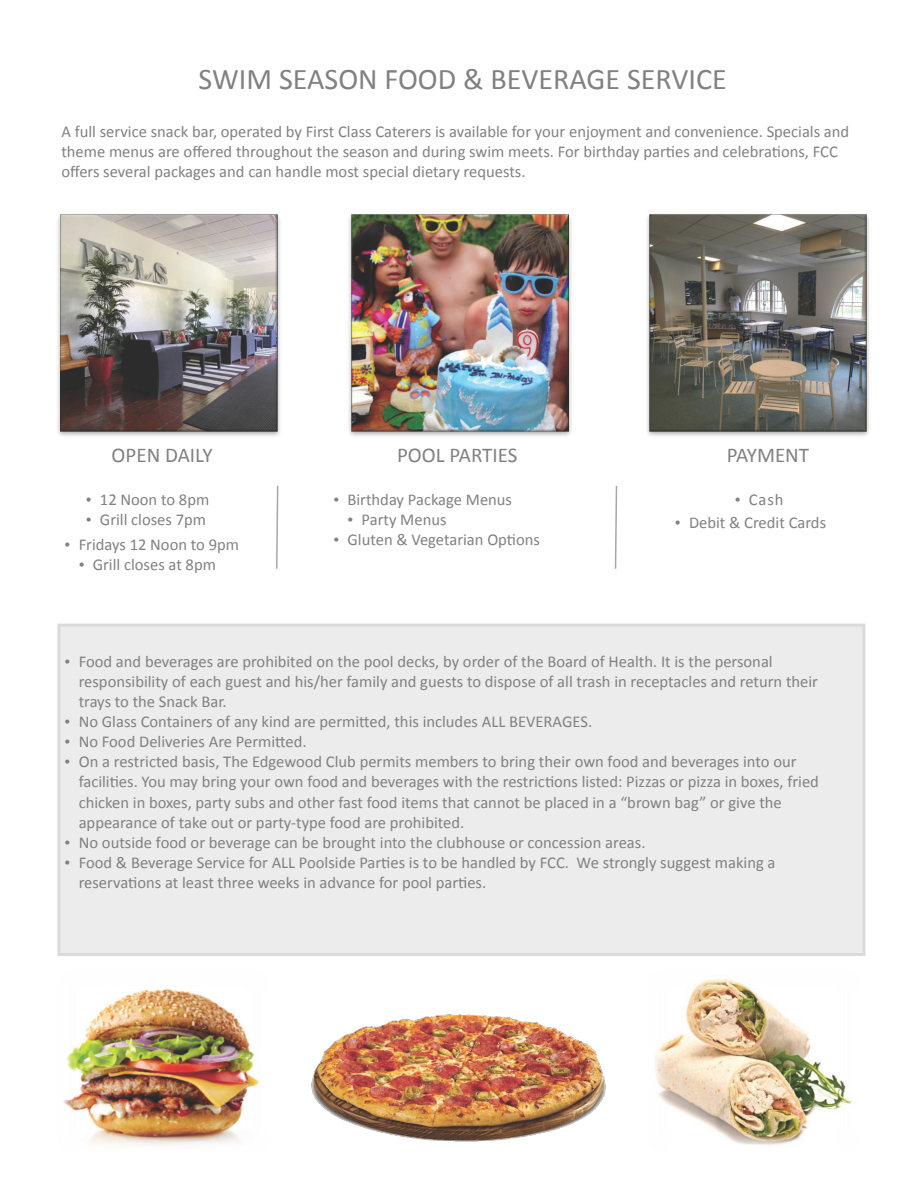
<style>
.page{position:relative;width:918px;height:1188px;background:#fff}
.page>*{position:absolute;margin:0;border:0;box-sizing:border-box;transform-origin:0 0}
.t1{font:30px "Calibri";color:#818181}
.t2{font:21px "Calibri";color:#818181}
.t3{font:16.65px "Calibri";color:#818181}
.t4{font:16.5px/20.1px "Calibri";color:#818181}
.s1{font-family:"Times New Roman"}
</style>
<div class="page">
<svg style="left:614px;top:486px;width:4px;height:83px"></svg>
<svg style="left:276px;top:486px;width:3px;height:83px"></svg>
<div style="left:59px;top:625px;width:805px;height:330px;background:#ececec"></div>
<div style="left:57px;top:624px;width:808px;height:332px;border:3px solid #dadada"></div>
<img style="left:64px;top:988px;width:196px;height:157px">
<img style="left:655px;top:978px;width:197px;height:168px">
<img style="left:311px;top:1014px;width:295px;height:128px">
<img style="left:58px;top:214px;width:222px;height:222px">
<img style="left:60px;top:215px;width:217px;height:217px">
<img style="left:349px;top:214px;width:222px;height:222px">
<img style="left:352px;top:215px;width:217px;height:217px">
<img style="left:647px;top:214px;width:222px;height:222px">
<img style="left:649px;top:215px;width:217px;height:217px">
<h1 class="t1" style="left:199px;top:58px;width:530px">SWIM SEASON FOOD &amp; BEVERAGE SERVICE</h1>
<p class="t4" style="left:61px;top:121px;width:789px">A full service snack bar, operated by First Class Caterers is available for your enjoyment and convenience. Specials and theme menus are offered throughout the season and during swim meets. For birthday parties and celebrations, FCC offers several packages and can handle most special dietary requests.</p>
<p class="t2" style="left:112px;top:441px;width:102px">OPEN DAILY</p>
<p class="t4" style="left:86px;top:489px;width:125px"><span class="s1">•</span> 12 Noon to 8pm</p>
<p class="t4" style="left:86px;top:509px;width:122px"><span class="s1">•</span> Grill closes 7pm</p>
<p class="t4" style="left:65px;top:534px;width:176px"><span class="s1">•</span> Fridays 12 Noon to 9pm</p>
<p class="t4" style="left:79px;top:554px;width:139px"><span class="s1">•</span> Grill closes at 8pm</p>
<p class="t2" style="left:397px;top:441px;width:122px">POOL PARTIES</p>
<p class="t4" style="left:333px;top:489px;width:180px"><span class="s1">•</span> Birthday Package Menus</p>
<p class="t4" style="left:348px;top:509px;width:101px"><span class="s1">•</span> Party Menus</p>
<p class="t4" style="left:333px;top:529px;width:208px"><span class="s1">•</span> Gluten &amp; Vegetarian Options</p>
<p class="t2" style="left:727px;top:441px;width:84px">PAYMENT</p>
<p class="t4" style="left:735px;top:489px;width:50px"><span class="s1">•</span> Cash</p>
<p class="t4" style="left:675px;top:512px;width:153px"><span class="s1">•</span> Debit &amp; Credit Cards</p>
<p class="t4" style="left:79px;top:651px;width:741px;text-indent:-14px"><span class="s1">•</span> Food and beverages are prohibited on the pool decks, by order of the Board of Health. It is the personal responsibility of each guest and his/her family and guests to dispose of all trash in receptacles and return their trays to the Snack Bar.</p>
<p class="t4" style="left:65px;top:711px;width:529px"><span class="s1">•</span> No Glass Containers of any kind are permitted, this includes ALL BEVERAGES.</p>
<p class="t4" style="left:65px;top:731px;width:243px"><span class="s1">•</span> No Food Deliveries Are Permitted.</p>
<p class="t4" style="left:79px;top:751px;width:742px;text-indent:-14px"><span class="s1">•</span> On a restricted basis, The Edgewood Club permits members to bring their own food and beverages into our facilities. You may bring your own food and beverages with the restrictions listed: Pizzas or pizza in boxes, fried chicken in boxes, party subs and other fast food items that cannot be placed in a “brown bag” or give the appearance of take out or party-type food are prohibited.</p>
<p class="t3" style="left:65px;top:831px;width:582px"><span class="s1">•</span> No outside food or beverage can be brought into the clubhouse or concession areas.</p>
<p class="t4" style="left:79px;top:852px;width:698px;text-indent:-14px"><span class="s1">•</span> Food &amp; Beverage Service for ALL Poolside Parties is to be handled by FCC. We strongly suggest making a reservations at least three weeks in advance for pool parties.</p>
</div>
